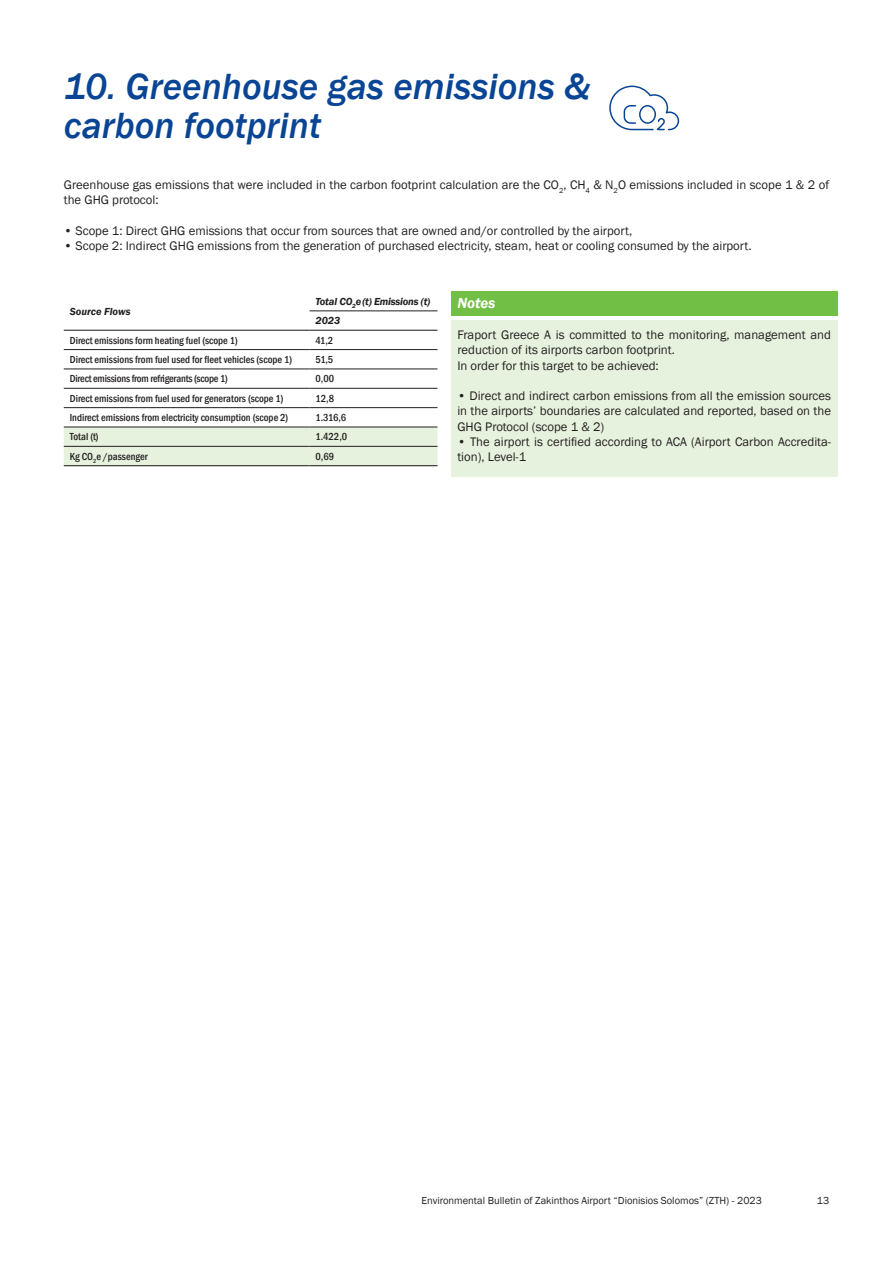
<style>
.page{position:relative;width:893px;height:1263px;background:#fff}
.page>*{position:absolute;margin:0;border:0;box-sizing:border-box;transform-origin:0 0}
.t1{font:italic 500 37.5px "Franklin Gothic";color:#094594}
.t2{font:italic 600 15px "Franklin Gothic";color:#fff}
.t3{font:12.75px/15.3px "Franklin Gothic";color:#231f20}
.t4{font:500 condensed 10.5px "Franklin Gothic";color:#231f20}
.t5{font:10.5px "Franklin Gothic";color:#231f20}
.t6{font:italic 600 10.5px "Franklin Gothic";letter-spacing:-.015em;color:#231f20}
.t7{font:500 condensed 10.5px "Franklin Gothic";letter-spacing:-.02em;color:#231f20}
</style>
<div class="page">
<div style="left:64px;top:428px;width:373px;height:37px;background:#e7f2de"></div>
<hr style="left:310px;top:311px;width:127px;height:1px;background:#231f20">
<hr style="left:64px;top:349px;width:246px;height:1px;background:#231f20">
<hr style="left:310px;top:349px;width:127px;height:1px;background:#231f20">
<hr style="left:64px;top:369px;width:246px;height:1px;background:#231f20">
<hr style="left:310px;top:369px;width:127px;height:1px;background:#231f20">
<hr style="left:64px;top:388px;width:246px;height:1px;background:#231f20">
<hr style="left:310px;top:388px;width:127px;height:1px;background:#231f20">
<hr style="left:64px;top:407px;width:246px;height:1px;background:#231f20">
<hr style="left:310px;top:407px;width:127px;height:1px;background:#231f20">
<hr style="left:64px;top:427px;width:246px;height:1px;background:#231f20">
<hr style="left:310px;top:427px;width:127px;height:1px;background:#231f20">
<hr style="left:64px;top:446px;width:246px;height:1px;background:#231f20">
<hr style="left:310px;top:446px;width:127px;height:1px;background:#231f20">
<hr style="left:64px;top:330px;width:246px;height:1px;background:#231f20">
<hr style="left:310px;top:330px;width:127px;height:1px;background:#231f20">
<hr style="left:64px;top:465px;width:246px;height:1px;background:#231f20">
<hr style="left:310px;top:465px;width:127px;height:1px;background:#231f20">
<svg style="left:609px;top:85px;width:71px;height:46px"></svg>
<div style="left:451px;top:291px;width:387px;height:25px;background:#71bf44"></div>
<div style="left:451px;top:320px;width:387px;height:157px;background:#e7f2de"></div>
<p class="t1" style="left:64px;top:63px;width:528px">10. Greenhouse gas emissions &amp;</p>
<p class="t1" style="left:64px;top:102px;width:259px">carbon footprint</p>
<p class="t3" style="left:64px;top:177px;width:767px">Greenhouse gas emissions that were included in the carbon footprint calculation are the CO<sub>2</sub>, CH<sub>4</sub> &amp; N<sub>2</sub>O emissions included in scope 1 &amp; 2 of the GHG protocol:</p>
<p class="t3" style="left:64px;top:223px;width:570px">• Scope 1: Direct GHG emissions that occur from sources that are owned and/or controlled by the airport,</p>
<p class="t3" style="left:64px;top:238px;width:689px">• Scope 2: Indirect GHG emissions from the generation of purchased electricity, steam, heat or cooling consumed by the airport.</p>
<p class="t6" style="left:70px;top:304px;width:62px">Source Flows</p>
<p class="t6" style="left:316px;top:295px;width:116px">Total CO<sub>2</sub>e(t) Emissions (t)</p>
<p class="t6" style="left:316px;top:314px;width:26px">2023</p>
<p class="t4" style="left:70px;top:333px;width:170px">Direct emissions form heating fuel (scope 1)</p>
<p class="t4" style="left:316px;top:333px;width:19px">41,2</p>
<p class="t4" style="left:70px;top:353px;width:224px">Direct emissions from fuel used for fleet vehicles (scope 1)</p>
<p class="t4" style="left:316px;top:353px;width:19px">51,5</p>
<p class="t7" style="left:70px;top:372px;width:160px">Direct emissions from refrigerants (scope 1)</p>
<p class="t4" style="left:316px;top:372px;width:20px">0,00</p>
<p class="t4" style="left:70px;top:391px;width:215px">Direct emissions from fuel used for generators (scope 1)</p>
<p class="t4" style="left:316px;top:391px;width:20px">12,8</p>
<p class="t4" style="left:70px;top:411px;width:220px">Indirect emissions from electricity consumption (scope 2)</p>
<p class="t4" style="left:316px;top:411px;width:32px">1.316,6</p>
<p class="t4" style="left:70px;top:430px;width:30px">Total (t)</p>
<p class="t4" style="left:316px;top:430px;width:33px">1.422,0</p>
<p class="t4" style="left:70px;top:449px;width:79px">Kg CO<sub>2</sub>e /passenger</p>
<p class="t4" style="left:316px;top:449px;width:20px">0,69</p>
<p class="t2" style="left:457px;top:294px;width:40px">Notes</p>
<p class="t3" style="left:457px;top:327px;width:375px">Fraport Greece A is committed to the monitoring, management and reduction of its airports carbon footprint.</p>
<p class="t3" style="left:457px;top:358px;width:203px">In order for this target to be achieved:</p>
<p class="t3" style="left:457px;top:388px;width:375px;text-align:justify">• Direct and indirect carbon emissions from all the emission sources in the airports’ boundaries are calculated and reported, based on the GHG Protocol (scope 1 &amp; 2)</p>
<p class="t3" style="left:457px;top:434px;width:375px">• The airport is certified according to ACA (Airport Carbon Accredita&shy;tion), Level-1</p>
<p class="t5" style="left:421px;top:1194px;width:342px">Environmental Bulletin of Zakinthos Airport “Dionisios Solomos” (ZTH) - 2023</p>
<p class="t5" style="left:817px;top:1194px;width:14px">13</p>
</div>
